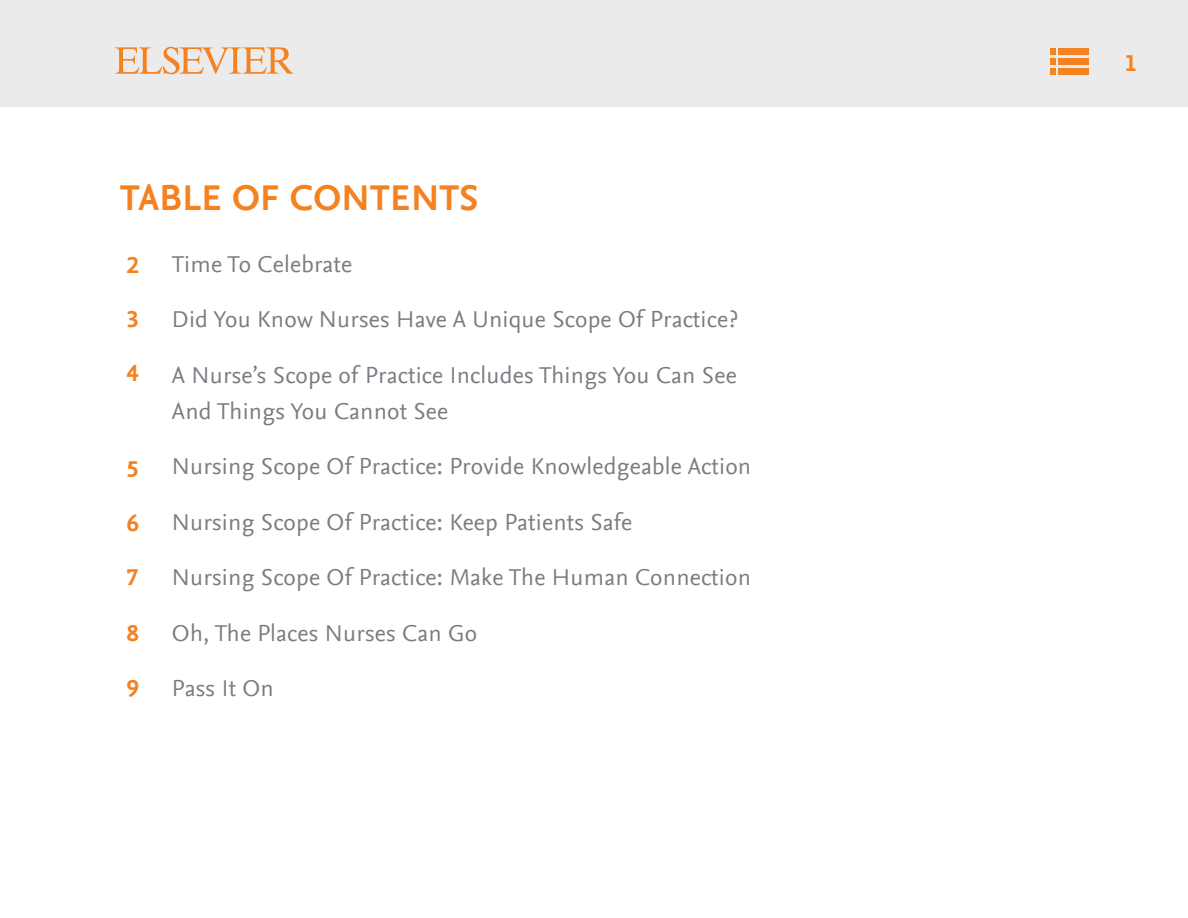
<style>
.page{position:relative;width:1188px;height:918px;background:#fff}
.page>*{position:absolute;margin:0;border:0;box-sizing:border-box;transform-origin:0 0}
.t1{font:700 37.5px "Nexus Sans Offc Pro";letter-spacing:.01em;color:#f58220}
.t2{font:24px/36px "Nexus Sans Offc Pro";letter-spacing:.01em;color:#797d82}
.t3{font:700 24px "Nexus Sans Offc Pro";color:#f58220}
</style>
<div class="page">
<div style="left:0;top:0;width:1188px;height:106px;background:#ebebeb"></div>
<svg style="left:115px;top:47px;width:178px;height:27px"></svg>
<div style="left:1059px;top:68px;width:30px;height:6px;background:#f58220"></div>
<svg style="left:1050px;top:68px;width:6px;height:6px"></svg>
<div style="left:1059px;top:58px;width:30px;height:7px;background:#f58220"></div>
<div style="left:1050px;top:58px;width:6px;height:7px;background:#f58220"></div>
<div style="left:1059px;top:49px;width:30px;height:6px;background:#f58220"></div>
<svg style="left:1050px;top:49px;width:6px;height:6px"></svg>
<h1 class="t1" style="left:120px;top:169px;width:359px">TABLE OF CONTENTS</h1>
<p class="t3" style="left:127px;top:248px;width:13px">2</p>
<p class="t3" style="left:127px;top:302px;width:13px">3</p>
<p class="t3" style="left:127px;top:356px;width:13px">4</p>
<p class="t3" style="left:127px;top:452px;width:13px">5</p>
<p class="t3" style="left:127px;top:506px;width:13px">6</p>
<p class="t3" style="left:127px;top:560px;width:13px">7</p>
<p class="t3" style="left:127px;top:615px;width:13px">8</p>
<p class="t3" style="left:127px;top:671px;width:13px">9</p>
<p class="t2" style="left:172px;top:245px;width:182px">Time To Celebrate</p>
<p class="t2" style="left:172px;top:300px;width:568px">Did You Know Nurses Have A Unique Scope Of Practice?</p>
<p class="t2" style="left:172px;top:356px;width:566px">A Nurse’s Scope of Practice Includes Things You Can See<br>And Things You Cannot See</p>
<p class="t2" style="left:172px;top:447px;width:581px">Nursing Scope Of Practice: Provide Knowledgeable Action</p>
<p class="t2" style="left:172px;top:503px;width:462px">Nursing Scope Of Practice: Keep Patients Safe</p>
<p class="t2" style="left:172px;top:558px;width:581px">Nursing Scope Of Practice: Make The Human Connection</p>
<p class="t2" style="left:172px;top:614px;width:307px">Oh, The Places Nurses Can Go</p>
<p class="t2" style="left:172px;top:669px;width:103px">Pass It On</p>
<p class="t3" style="left:1125px;top:45px;width:13px">1</p>
</div>
